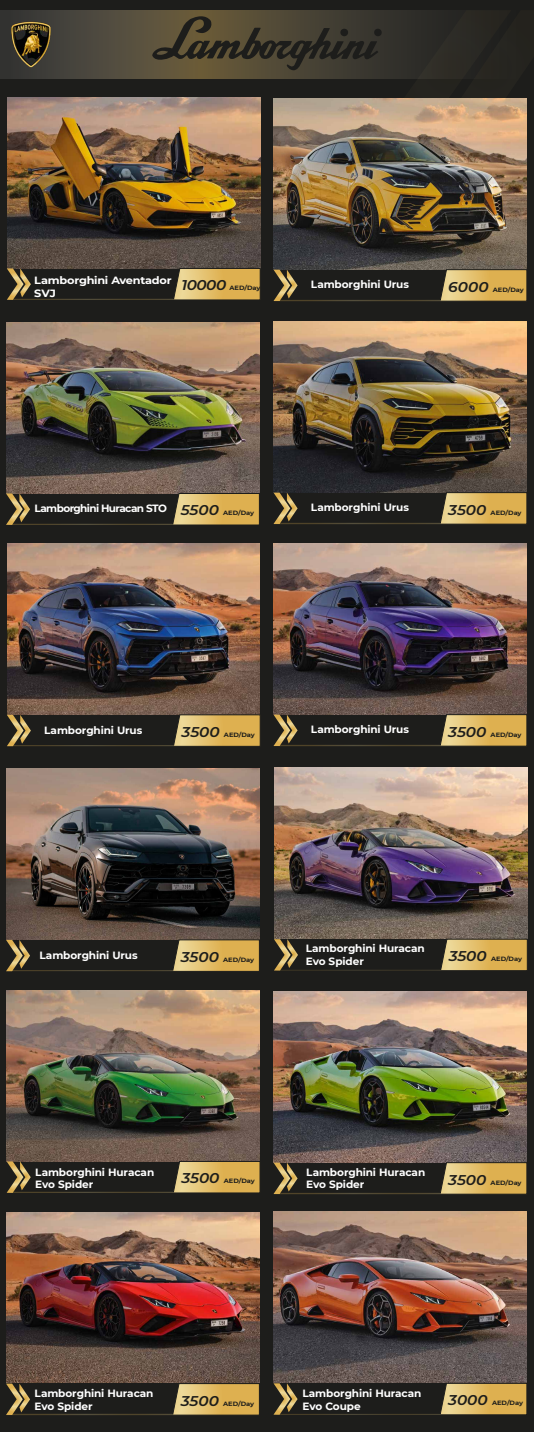
<style>
.page{position:relative;width:534px;height:1432px;background:#fff}
.page>*{position:absolute;margin:0;border:0;box-sizing:border-box;transform-origin:0 0}
.t1{font:italic 600 14.1px "Montserrat";color:#1d1d1b;scale:1.08 1}
.t2{font:700 10.5px/12.6px "Montserrat";letter-spacing:-.01em;color:#fff}
.t3{font:700 10.5px/12.6px "Montserrat";letter-spacing:-.01em;color:#fff;scale:1.08 1}
.t4{font:700 10.5px "Montserrat";letter-spacing:-.06em;color:#fff}
.t5{font:700 6.2px "Montserrat";color:#1d1d1b;scale:1.08 1}
</style>
<div class="page">
<div style="left:0;top:0;width:533px;height:1431px;background:#1d1d1b"></div>
<img style="left:0;top:78px;width:261px;height:196px">
<svg style="left:7px;top:268px;width:253px;height:32px"></svg>
<img style="left:273px;top:126px;width:254px;height:143px">
<svg style="left:273px;top:269px;width:254px;height:32px"></svg>
<img style="left:6px;top:322px;width:254px;height:171px">
<svg style="left:6px;top:493px;width:246px;height:32px"></svg>
<img style="left:273px;top:321px;width:254px;height:171px">
<svg style="left:273px;top:492px;width:253px;height:1px"></svg>
<img style="left:7px;top:543px;width:245px;height:171px">
<svg style="left:7px;top:714px;width:253px;height:32px"></svg>
<img style="left:252px;top:493px;width:275px;height:224px">
<svg style="left:273px;top:714px;width:254px;height:11px"></svg>
<img style="left:6px;top:768px;width:253px;height:171px">
<svg style="left:6px;top:939px;width:253px;height:32px"></svg>
<img style="left:259px;top:725px;width:269px;height:215px">
<svg style="left:273px;top:938px;width:254px;height:7px"></svg>
<img style="left:6px;top:990px;width:243px;height:161px">
<img style="left:249px;top:945px;width:278px;height:217px">
<svg style="left:284px;top:1162px;width:243px;height:6px"></svg>
<img style="left:6px;top:1151px;width:278px;height:231px">
<svg style="left:6px;top:1383px;width:253px;height:32px"></svg>
<img style="left:259px;top:1168px;width:268px;height:215px">
<svg style="left:273px;top:1382px;width:254px;height:32px"></svg>
<svg style="left:0;top:10px;width:152px;height:68px;background:#4c473c"></svg>
<img style="left:6px;top:17px;width:50px;height:54px">
<svg style="left:152px;top:10px;width:375px;height:116px"></svg>
<p class="t3" style="left:34px;top:274px;width:129px">Lamborghini Aventador<br>SVJ</p>
<h1 class="t1" style="left:448px;top:276px;width:39px">6000</h1>
<p class="t5" style="left:492px;top:285px;width:30px">AED/Day</p>
<p class="t2" style="left:311px;top:278px;width:100px">Lamborghini Urus</p>
<h1 class="t1" style="left:181px;top:275px;width:43px">10000</h1>
<p class="t5" style="left:229px;top:284px;width:30px">AED/Day</p>
<p class="t2" style="left:311px;top:501px;width:100px">Lamborghini Urus</p>
<p class="t4" style="left:35px;top:501px;width:134px">Lamborghini Huracan STO</p>
<h1 class="t1" style="left:448px;top:499px;width:37px">3500</h1>
<p class="t5" style="left:490px;top:508px;width:30px">AED/Day</p>
<h1 class="t1" style="left:181px;top:500px;width:37px">5500</h1>
<p class="t5" style="left:223px;top:509px;width:30px">AED/Day</p>
<p class="t2" style="left:311px;top:723px;width:100px">Lamborghini Urus</p>
<p class="t2" style="left:44px;top:723px;width:100px">Lamborghini Urus</p>
<h1 class="t1" style="left:448px;top:721px;width:37px">3500</h1>
<p class="t5" style="left:490px;top:730px;width:30px">AED/Day</p>
<h1 class="t1" style="left:181px;top:721px;width:37px">3500</h1>
<p class="t5" style="left:224px;top:730px;width:30px">AED/Day</p>
<p class="t2" style="left:306px;top:941px;width:120px">Lamborghini Huracan<br>Evo Spider</p>
<p class="t2" style="left:39px;top:948px;width:100px">Lamborghini Urus</p>
<h1 class="t1" style="left:181px;top:946px;width:37px">3500</h1>
<p class="t5" style="left:223px;top:955px;width:30px">AED/Day</p>
<h1 class="t1" style="left:448px;top:946px;width:37px">3500</h1>
<p class="t5" style="left:491px;top:954px;width:30px">AED/Day</p>
<p class="t2" style="left:35px;top:1165px;width:120px">Lamborghini Huracan<br>Evo Spider</p>
<h1 class="t1" style="left:448px;top:1169px;width:37px">3500</h1>
<p class="t5" style="left:490px;top:1177px;width:30px">AED/Day</p>
<p class="t2" style="left:306px;top:1165px;width:120px">Lamborghini Huracan<br>Evo Spider</p>
<h1 class="t1" style="left:181px;top:1168px;width:37px">3500</h1>
<p class="t5" style="left:224px;top:1176px;width:30px">AED/Day</p>
<p class="t2" style="left:35px;top:1386px;width:120px">Lamborghini Huracan<br>Evo Spider</p>
<h1 class="t1" style="left:448px;top:1390px;width:38px">3000</h1>
<p class="t5" style="left:492px;top:1398px;width:30px">AED/Day</p>
<p class="t2" style="left:302px;top:1386px;width:120px">Lamborghini Huracan<br>Evo Coupe</p>
<h1 class="t1" style="left:181px;top:1390px;width:37px">3500</h1>
<p class="t5" style="left:223px;top:1398px;width:30px">AED/Day</p>
</div>
